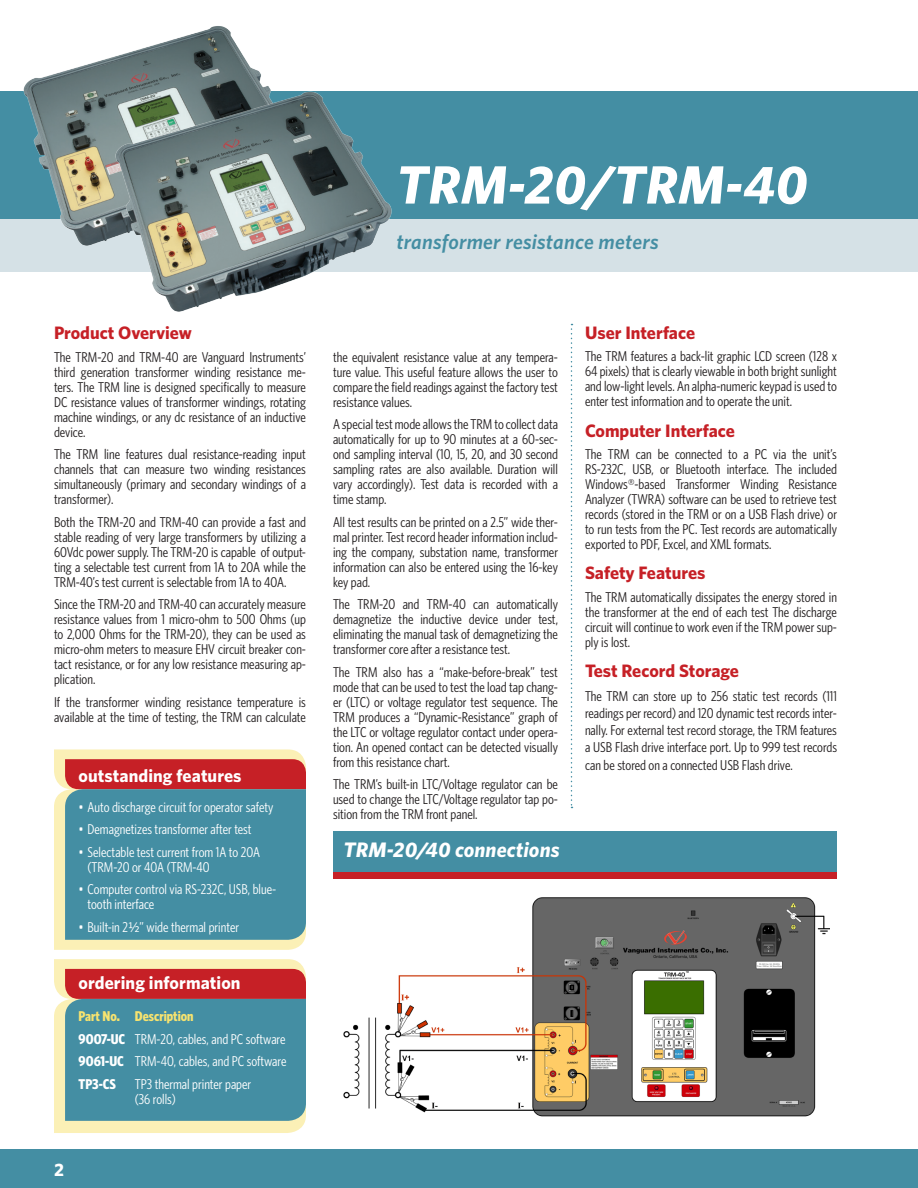
<style>
.page{position:relative;width:918px;height:1188px;background:#fff}
.page>*{position:absolute;margin:0;border:0;box-sizing:border-box;transform-origin:0 0}
.Product_Heading{font:italic 700 54px "Whitney";letter-spacing:.005em;color:#fff}
.Product_Sub-Heading{font:italic 600 21px "Whitney";letter-spacing:.01em;color:#448ea3}
.Product_Heading-2{font:italic 700 21px "Whitney";letter-spacing:.005em;color:#fff}
.Paragraph_Heading{font:700 18px "Whitney";color:#c62026}
.Sidebar_Heading{font:700 18px "Whitney";letter-spacing:.005em;color:#fff}
.Body_Text{font:14.25px/15px "Whitney Condensed";color:#231f20;text-align:justify}
.t1{font:14.25px/15px "Whitney Condensed";color:#fff}
.t2{font:700 14.25px "Whitney Condensed";color:#fff}
.t3{font:700 14.25px "Whitney Condensed";color:#f7e36f}
.s1{font-family:"Whitney Numeric"}
</style>
<div class="page">
<img style="left:343px;top:897px;width:487px;height:220px">
<div style="left:0;top:219px;width:918px;height:53px;background:#d5e1e6"></div>
<div style="left:0;top:91px;width:918px;height:128px;background:#448ea3"></div>
<div style="left:0;top:1149px;width:918px;height:39px;background:#448ea3"></div>
<svg style="left:571px;top:324px;width:2px;height:484px"></svg>
<svg style="left:54px;top:959px;width:252px;height:174px;background:#788d92"></svg>
<div style="left:333px;top:831px;width:504px;height:42px;background:#448ea3"></div>
<div style="left:333px;top:873px;width:504px;height:6px;background:#c62026"></div>
<img style="left:23px;top:26px;width:247px;height:220px">
<img style="left:112px;top:88px;width:280px;height:224px">
<svg style="left:54px;top:749px;width:252px;height:201px;background:#718d95"></svg>
<p class="Product_Heading" style="left:396px;top:153px;width:413px">TRM-20/TRM-40</p>
<p class="Product_Sub-Heading" style="left:396px;top:229px;width:264px">transformer resistance meters</p>
<p class="Paragraph_Heading" style="left:54px;top:322px;width:139px">Product Overview</p>
<p class="Body_Text" style="left:54px;top:349px;width:254px">The TRM-20 and TRM-40 are Vanguard Instruments’ third generation transformer winding resistance me&shy;ters. The TRM line is designed specifically to measure DC resistance values of transformer windings, rotating machine windings, or any dc resistance of an inductive device.</p>
<p class="Body_Text" style="left:54px;top:446px;width:254px">The TRM line features dual resistance-reading input channels that can measure two winding resistances simultaneously (primary and secondary windings of a transformer).</p>
<p class="Body_Text" style="left:54px;top:514px;width:254px">Both the TRM-20 and TRM-40 can provide a fast and stable reading of very large transformers by utilizing a 60Vdc power supply. The TRM-20 is capable of output&shy;ting a selectable test current from 1A to 20A while the TRM-40’s test current is selectable from 1A to 40A.</p>
<p class="Body_Text" style="left:54px;top:596px;width:254px">Since the TRM-20 and TRM-40 can accurately measure resistance values from 1 micro-ohm to 500 Ohms (up to 2,000 Ohms for the TRM-20), they can be used as micro-ohm meters to measure EHV circuit breaker con&shy;tact resistance, or for any low resistance measuring ap&shy;plication.</p>
<p class="Body_Text" style="left:54px;top:694px;width:254px">If the transformer winding resistance temperature is available at the time of testing, the TRM can calculate</p>
<p class="Sidebar_Heading" style="left:79px;top:764px;width:165px">outstanding features</p>
<p class="t1" style="left:79px;top:799px;width:196px">• Auto discharge circuit for operator safety</p>
<p class="t1" style="left:79px;top:821px;width:175px">• Demagnetizes transformer after test</p>
<p class="t1" style="left:88px;top:844px;width:174px;text-indent:-9px">• Selectable test current from 1A to 20A (TRM-20 or 40A (TRM-40</p>
<p class="t1" style="left:88px;top:881px;width:190px;text-indent:-9px">• Computer control via RS-232C, USB, blue&shy;tooth interface</p>
<p class="t1" style="left:79px;top:919px;width:162px">• Built-in 2<span class="s1">K</span>” wide thermal printer</p>
<p class="Sidebar_Heading" style="left:79px;top:972px;width:164px">ordering information</p>
<p class="t3" style="left:79px;top:1008px;width:43px">Part No.</p>
<p class="t3" style="left:135px;top:1008px;width:60px">Description</p>
<p class="t2" style="left:79px;top:1031px;width:48px">9007-UC</p>
<p class="t1" style="left:135px;top:1031px;width:152px">TRM-20, cables, and PC software</p>
<p class="t2" style="left:79px;top:1053px;width:47px">9061-UC</p>
<p class="t1" style="left:135px;top:1054px;width:153px">TRM-40, cables, and PC software</p>
<p class="t2" style="left:79px;top:1076px;width:39px">TP3-CS</p>
<p class="t1" style="left:135px;top:1076px;width:118px">TP3 thermal printer paper</p>
<p class="t1" style="left:135px;top:1091px;width:42px">(36 rolls)</p>
<p class="Sidebar_Heading" style="left:54px;top:1159px;width:11px">2</p>
<p class="Body_Text" style="left:333px;top:349px;width:227px">the equivalent resistance value at any tempera&shy;ture value. This useful feature allows the user to compare the field readings against the factory test resistance values.</p>
<p class="Body_Text" style="left:333px;top:416px;width:227px">A special test mode allows the TRM to collect data automatically for up to 90 minutes at a 60-sec&shy;ond sampling interval (10, 15, 20, and 30 second sampling rates are also available. Duration will vary accordingly). Test data is recorded with a time stamp.</p>
<p class="Body_Text" style="left:333px;top:514px;width:227px">All test results can be printed on a 2.5” wide ther&shy;mal printer. Test record header information includ&shy;ing the company, substation name, transformer information can also be entered using the 16-key key pad.</p>
<p class="Body_Text" style="left:333px;top:596px;width:227px">The TRM-20 and TRM-40 can automatically demagnetize the inductive device under test, eliminating the manual task of demagnetizing the transformer core after a resistance test.</p>
<p class="Body_Text" style="left:333px;top:664px;width:227px">The TRM also has a “make-before-break” test mode that can be used to test the load tap chang&shy;er (LTC) or voltage regulator test sequence. The TRM produces a “Dynamic-Resistance” graph of the LTC or voltage regulator contact under opera&shy;tion. An opened contact can be detected visually from this resistance chart.</p>
<p class="Body_Text" style="left:333px;top:776px;width:227px">The TRM’s built-in LTC/Voltage regulator can be used to change the LTC/Voltage regulator tap po&shy;sition from the TRM front panel.</p>
<p class="Product_Heading-2" style="left:344px;top:837px;width:218px">TRM-20/40 connections</p>
<p class="Paragraph_Heading" style="left:585px;top:322px;width:112px">User Interface</p>
<p class="Body_Text" style="left:585px;top:349px;width:254px">The TRM features a back-lit graphic LCD screen (128 x 64 pixels) that is clearly viewable in both bright sunlight and low-light levels. An alpha-numeric keypad is used to enter test information and to operate the unit.</p>
<p class="Paragraph_Heading" style="left:585px;top:419px;width:151px">Computer Interface</p>
<p class="Body_Text" style="left:585px;top:446px;width:254px">The TRM can be connected to a PC via the unit’s RS-232C, USB, or Bluetooth interface. The included Windows®-based Transformer Winding Resistance Analyzer (TWRA) software can be used to retrieve test records (stored in the TRM or on a USB Flash drive) or to run tests from the PC. Test records are automatically exported to PDF, Excel, and XML formats.</p>
<p class="Paragraph_Heading" style="left:585px;top:562px;width:122px">Safety Features</p>
<p class="Body_Text" style="left:585px;top:589px;width:254px">The TRM automatically dissipates the energy stored in the transformer at the end of each test The discharge circuit will continue to work even if the TRM power sup&shy;ply is lost.</p>
<p class="Paragraph_Heading" style="left:585px;top:659px;width:156px">Test Record Storage</p>
<p class="Body_Text" style="left:585px;top:687px;width:254px;line-height:17.1px">The TRM can store up to 256 static test records (111 readings per record) and 120 dynamic test records inter&shy;nally. For external test record storage, the TRM features a USB Flash drive interface port. Up to 999 test records can be stored on a connected USB Flash drive.</p>
</div>
